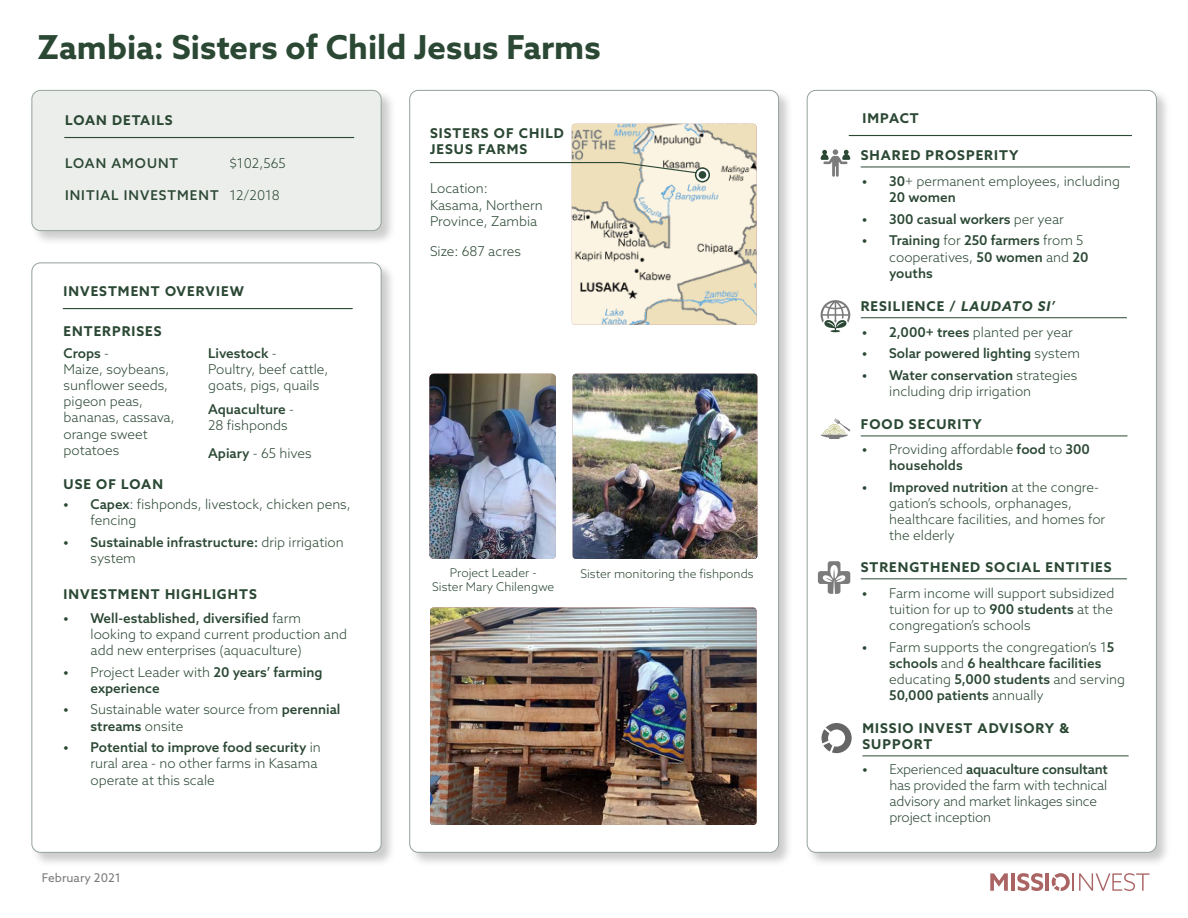
<style>
.page{position:relative;width:1188px;height:918px;background:#fff}
.page>*{position:absolute;margin:0;border:0;box-sizing:border-box;transform-origin:0 0}
.t1{font:700 33px "Azo Sans";color:#2b4834}
.t2{font:300 13.5px/16.2px "Azo Sans";color:#2b4834}
.t3{font:500 13.5px/16.2px "Azo Sans";color:#2b4834}
.Header_Underlined_Gr{font:700 13.5px/16.2px "Azo Sans";letter-spacing:.075em;color:#2b4834}
.t4{font:500 13.5px "Azo Sans";letter-spacing:.075em;color:#2b4834}
.t5{font:300 12px "Azo Sans";color:#2b4834}
.t6{font:12px "Azo Sans";color:#7b7b7b}
.s1{font-weight:500}
.s2{font-weight:300}
.s3{font-weight:900}
.s4{font-style:italic}
</style>
<div class="page">
<div style="left:409px;top:89px;width:384px;height:778px;background:#7b7b7b;opacity:.75"></div>
<div style="left:410px;top:90px;width:369px;height:762px;background:#fff;border-radius:9px"></div>
<div style="left:806px;top:89px;width:365px;height:778px;background:#7b7b7b;opacity:.75"></div>
<div style="left:807px;top:90px;width:349px;height:762px;background:#fff;border-radius:9px"></div>
<div style="left:31px;top:262px;width:365px;height:605px;background:#7b7b7b;opacity:.75"></div>
<div style="left:32px;top:263px;width:349px;height:589px;background:#fff;border-radius:9px"></div>
<div style="left:31px;top:89px;width:365px;height:156px;background:#7b7b7b;opacity:.75"></div>
<div style="left:32px;top:90px;width:349px;height:141px;background:#eceeeb;border-radius:9px"></div>
<div style="left:31px;top:90px;width:351px;height:141px;border:1px solid #2b4834;border-radius:9px"></div>
<hr style="left:63px;top:308px;width:289px;height:1px;background:#2b4834">
<img style="left:572px;top:124px;width:185px;height:201px">
<img style="left:429px;top:374px;width:127px;height:185px">
<img style="left:573px;top:374px;width:184px;height:185px">
<svg style="left:429px;top:161px;width:280px;height:15px"></svg>
<svg style="left:696px;top:168px;width:13px;height:14px"></svg>
<div style="left:695px;top:167px;width:15px;height:15px;border:2px solid #2b4834;border-radius:50%"></div>
<div style="left:699px;top:171px;width:7px;height:8px;background:#2b4834;border-radius:50%"></div>
<img style="left:430px;top:608px;width:327px;height:217px;border-radius:3px">
<hr style="left:849px;top:135px;width:283px;height:1px;background:#2b4834">
<hr style="left:861px;top:436px;width:266px;height:1px;background:#2b4834">
<svg style="left:821px;top:418px;width:30px;height:21px"></svg>
<hr style="left:861px;top:167px;width:269px;height:1px;background:#2b4834">
<svg style="left:821px;top:149px;width:29px;height:28px"></svg>
<hr style="left:861px;top:579px;width:266px;height:1px;background:#2b4834">
<svg style="left:818px;top:561px;width:32px;height:33px"></svg>
<hr style="left:861px;top:317px;width:266px;height:1px;background:#2b4834">
<svg style="left:821px;top:300px;width:29px;height:32px"></svg>
<hr style="left:862px;top:756px;width:267px;height:1px;background:#2b4834">
<svg style="left:822px;top:723px;width:29px;height:30px"></svg>
<hr style="left:65px;top:137px;width:289px;height:1px;background:#2b4834">
<svg style="left:978px;top:864px;width:189px;height:27px"></svg>
<p class="t1" style="left:38px;top:25px;width:564px">Zambia: Sisters of Child Jesus Farms</p>
<p class="Header_Underlined_Gr" style="left:65px;top:112px;width:109px">LOAN DETAILS</p>
<p class="t4" style="left:65px;top:154px;width:115px">LOAN AMOUNT</p>
<p class="t4" style="left:65px;top:186px;width:155px">INITIAL INVESTMENT</p>
<p class="t2" style="left:229px;top:155px;width:58px">$102,565</p>
<p class="t2" style="left:229px;top:187px;width:52px">12/2018</p>
<p class="Header_Underlined_Gr" style="left:64px;top:283px;width:182px">INVESTMENT OVERVIEW</p>
<p class="Header_Underlined_Gr" style="left:64px;top:322px;width:100px">ENTERPRISES</p>
<p class="t2" style="left:64px;top:345px;width:113px"><span class="s1">Crops</span> -<br>Maize, soybeans, sunflower seeds, pigeon peas, bananas, cassava, orange sweet potatoes</p>
<p class="t3" style="left:208px;top:345px;width:70px">Livestock <span class="s2">-</span></p>
<p class="t2" style="left:208px;top:361px;width:122px">Poultry, beef cattle, goats, pigs, quails</p>
<p class="t3" style="left:208px;top:401px;width:87px">Aquaculture <span class="s2">-</span></p>
<p class="t2" style="left:208px;top:417px;width:81px">28 fishponds</p>
<p class="t2" style="left:208px;top:445px;width:105px"><span class="s1">Apiary</span> - 65 hives</p>
<p class="Header_Underlined_Gr" style="left:64px;top:476px;width:101px">USE OF LOAN</p>
<p class="t2" style="left:91px;top:496px;width:262px;text-indent:-27px"><span class="s3">•</span> <span class="s1">Capex</span>: fishponds, livestock, chicken pens, fencing</p>
<p class="t3" style="left:91px;top:534px;width:255px;text-indent:-27px"><span class="s3">•</span> Sustainable infrastructure: <span class="s2">drip irrigation system</span></p>
<p class="Header_Underlined_Gr" style="left:64px;top:586px;width:195px">INVESTMENT HIGHLIGHTS</p>
<p class="t2" style="left:91px;top:610px;width:258px;text-indent:-27px"><span class="s3">•</span> <span class="s1">Well-established, diversified</span> farm looking to expand current production and add new enterprises (aquaculture)</p>
<p class="t3" style="left:91px;top:664px;width:234px;text-indent:-27px"><span class="s3">•</span> <span class="s2">Project Leader with</span> 20 years’ farming experience</p>
<p class="t2" style="left:91px;top:701px;width:251px;text-indent:-27px"><span class="s3">•</span> Sustainable water source from <span class="s1">perennial streams</span> onsite</p>
<p class="t2" style="left:91px;top:739px;width:232px;text-indent:-27px"><span class="s3">•</span> <span class="s1">Potential to improve food security</span> in rural area - no other farms in Kasama operate at this scale</p>
<p class="t6" style="left:42px;top:870px;width:81px">February 2021</p>
<p class="Header_Underlined_Gr" style="left:430px;top:125px;width:135px">SISTERS OF CHILD<br>JESUS FARMS</p>
<p class="t2" style="left:430px;top:180px;width:114px">Location:<br>Kasama, Northern<br>Province, Zambia</p>
<p class="t2" style="left:430px;top:243px;width:93px">Size: 687 acres</p>
<p class="t5" style="left:450px;top:565px;width:88px">Project Leader -</p>
<p class="t5" style="left:581px;top:565px;width:175px">Sister monitoring the fishponds</p>
<p class="t5" style="left:432px;top:579px;width:123px">Sister Mary Chilengwe</p>
<p class="Header_Underlined_Gr" style="left:862px;top:109px;width:58px">IMPACT</p>
<p class="Header_Underlined_Gr" style="left:861px;top:147px;width:159px">SHARED PROSPERITY</p>
<p class="t2" style="left:889px;top:173px;width:232px;text-indent:-27px"><span class="s3">•</span> <span class="s1">30</span>+ permanent employees, including<br><span class="s1">20 women</span></p>
<p class="t3" style="left:862px;top:211px;width:203px"><span class="s3">•</span> 300 casual workers <span class="s2">per year</span></p>
<p class="t3" style="left:889px;top:232px;width:201px;text-indent:-27px"><span class="s3">•</span> Training <span class="s2">for</span> 250 farmers <span class="s2">from 5 cooperatives,</span> 50 women <span class="s2">and</span> 20 youths</p>
<p class="Header_Underlined_Gr" style="left:861px;top:298px;width:196px">RESILIENCE / <span class="s4">LAUDATO SI’</span></p>
<p class="t2" style="left:862px;top:324px;width:212px"><span class="s3">•</span> <span class="s1">2,000+ trees</span> planted per year</p>
<p class="t3" style="left:862px;top:345px;width:219px"><span class="s3">•</span> Solar powered lighting <span class="s2">system</span></p>
<p class="t2" style="left:889px;top:367px;width:190px;text-indent:-27px"><span class="s3">•</span> <span class="s1">Water conservation</span> strategies including drip irrigation</p>
<p class="Header_Underlined_Gr" style="left:861px;top:416px;width:123px">FOOD SECURITY</p>
<p class="t2" style="left:889px;top:441px;width:202px;text-indent:-27px"><span class="s3">•</span> Providing affordable <span class="s1">food</span> to <span class="s1">300 households</span></p>
<p class="t2" style="left:889px;top:479px;width:218px;text-indent:-27px"><span class="s3">•</span> <span class="s1">Improved nutrition</span> at the congre&shy;gation’s schools, orphanages, healthcare facilities, and homes for the elderly</p>
<p class="Header_Underlined_Gr" style="left:861px;top:559px;width:252px">STRENGTHENED SOCIAL ENTITIES</p>
<p class="t2" style="left:889px;top:585px;width:227px;text-align:justify;text-indent:-27px"><span class="s3">•</span> Farm income will support subsidized tuition for up to <span class="s1">900 students</span> at the congregation’s schools</p>
<p class="t2" style="left:889px;top:639px;width:237px;text-indent:-27px"><span class="s3">•</span> Farm supports the congregation’s 1<span class="s1">5 schools</span> and <span class="s1">6 healthcare facilities </span>educating <span class="s1">5,000 students</span> and serving <span class="s1">50,000 patients</span> annually</p>
<p class="Header_Underlined_Gr" style="left:862px;top:720px;width:208px">MISSIO INVEST ADVISORY &amp;<br>SUPPORT</p>
<p class="t2" style="left:889px;top:761px;width:220px;text-indent:-27px"><span class="s3">•</span> Experienced <span class="s1">aquaculture consultant </span>has provided the farm with technical advisory and market linkages since project inception</p>
</div>
